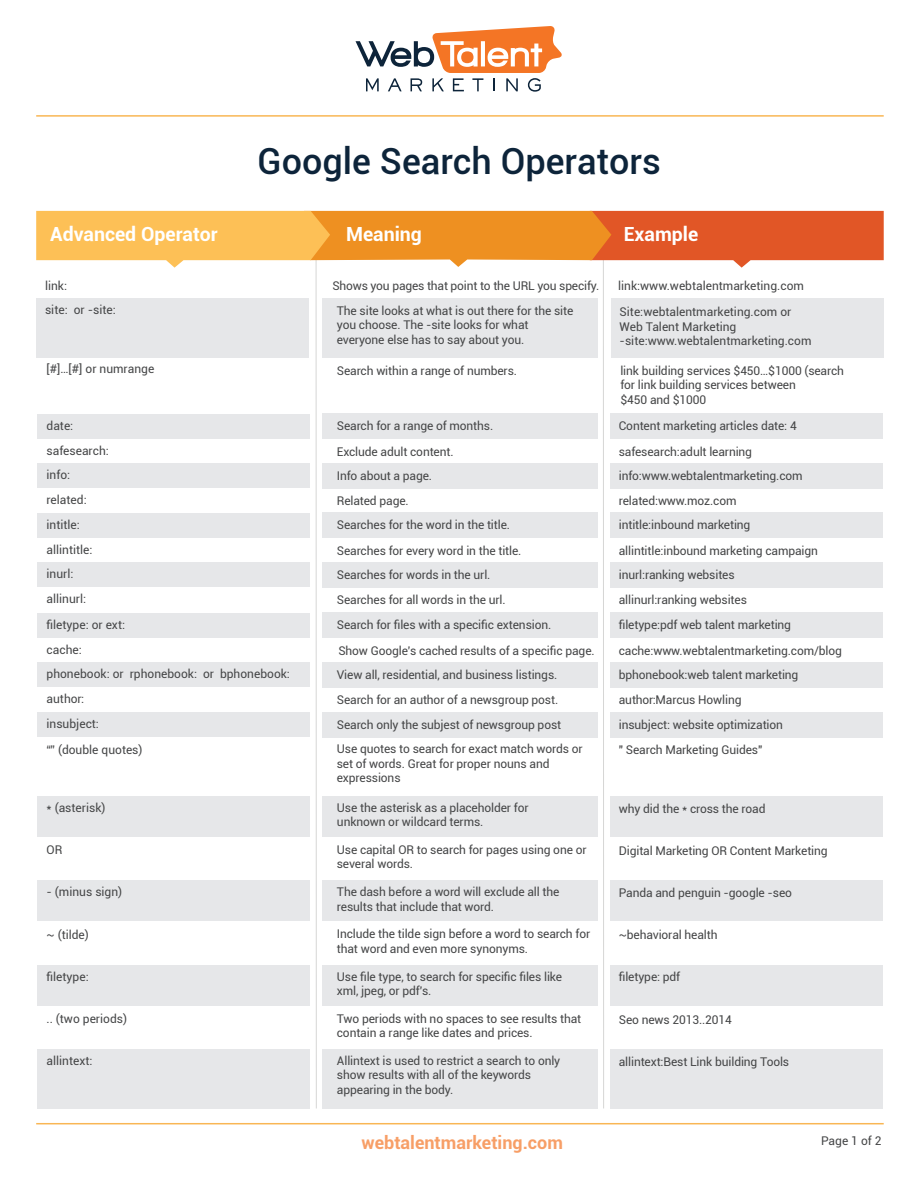
<style>
.page{position:relative;width:918px;height:1188px;background:#fff}
.page>*{position:absolute;margin:0;border:0;box-sizing:border-box;transform-origin:0 0}
.t1{font:500 36px "Roboto";color:#0d243a}
.t2{font:700 19.5px "Roboto";color:#fff}
.t3{font:700 18px "Roboto";color:#f47525}
.t4{font:12px/14.4px "Roboto";letter-spacing:-.01em;color:#454647}
</style>
<div class="page">
<div style="left:322px;top:1049px;width:276px;height:60px;background:#e6e7e9"></div>
<div style="left:36px;top:298px;width:273px;height:60px;background:#e6e7e9"></div>
<div style="left:37px;top:414px;width:273px;height:25px;background:#e6e7e9"></div>
<hr style="left:316px;top:239px;width:1px;height:869px;background:#d6d6d5">
<div style="left:322px;top:298px;width:276px;height:60px;background:#e6e7e9"></div>
<div style="left:611px;top:298px;width:273px;height:60px;background:#e6e7e9"></div>
<hr style="left:603px;top:239px;width:1px;height:869px;background:#d6d6d5">
<hr style="left:36px;top:115px;width:848px;height:2px;background:#f9b654">
<hr style="left:36px;top:1123px;width:848px;height:1px;background:#f9b654">
<svg style="left:356px;top:26px;width:206px;height:66px"></svg>
<div style="left:322px;top:414px;width:276px;height:25px;background:#e6e7e9"></div>
<div style="left:610px;top:414px;width:273px;height:25px;background:#e6e7e9"></div>
<div style="left:37px;top:464px;width:273px;height:24px;background:#e6e7e9"></div>
<div style="left:322px;top:463px;width:276px;height:26px;background:#e6e7e9"></div>
<div style="left:610px;top:463px;width:273px;height:26px;background:#e6e7e9"></div>
<div style="left:37px;top:513px;width:273px;height:25px;background:#e6e7e9"></div>
<div style="left:322px;top:513px;width:276px;height:25px;background:#e6e7e9"></div>
<div style="left:610px;top:513px;width:273px;height:25px;background:#e6e7e9"></div>
<div style="left:37px;top:562px;width:273px;height:25px;background:#e6e7e9"></div>
<div style="left:322px;top:562px;width:276px;height:26px;background:#e6e7e9"></div>
<div style="left:610px;top:562px;width:273px;height:26px;background:#e6e7e9"></div>
<div style="left:37px;top:613px;width:273px;height:25px;background:#e6e7e9"></div>
<div style="left:322px;top:613px;width:276px;height:25px;background:#e6e7e9"></div>
<div style="left:610px;top:613px;width:273px;height:25px;background:#e6e7e9"></div>
<div style="left:37px;top:662px;width:273px;height:25px;background:#e6e7e9"></div>
<div style="left:322px;top:662px;width:276px;height:26px;background:#e6e7e9"></div>
<div style="left:610px;top:662px;width:273px;height:26px;background:#e6e7e9"></div>
<div style="left:37px;top:712px;width:273px;height:25px;background:#e6e7e9"></div>
<div style="left:322px;top:712px;width:276px;height:25px;background:#e6e7e9"></div>
<div style="left:610px;top:712px;width:273px;height:25px;background:#e6e7e9"></div>
<div style="left:37px;top:796px;width:273px;height:41px;background:#e6e7e9"></div>
<div style="left:322px;top:796px;width:276px;height:41px;background:#e6e7e9"></div>
<div style="left:610px;top:796px;width:273px;height:41px;background:#e6e7e9"></div>
<div style="left:37px;top:881px;width:273px;height:40px;background:#e6e7e9"></div>
<div style="left:322px;top:881px;width:276px;height:40px;background:#e6e7e9"></div>
<div style="left:610px;top:881px;width:273px;height:40px;background:#e6e7e9"></div>
<div style="left:37px;top:965px;width:273px;height:41px;background:#e6e7e9"></div>
<div style="left:322px;top:965px;width:276px;height:41px;background:#e6e7e9"></div>
<div style="left:610px;top:965px;width:273px;height:41px;background:#e6e7e9"></div>
<div style="left:37px;top:1049px;width:273px;height:60px;background:#e6e7e9"></div>
<div style="left:610px;top:1049px;width:273px;height:60px;background:#e6e7e9"></div>
<svg style="left:36px;top:211px;width:848px;height:57px;background:#f09c50"></svg>
<h1 class="t1" style="left:257px;top:136px;width:405px">Google Search Operators</h1>
<h2 class="t2" style="left:50px;top:220px;width:169px">Advanced Operator</h2>
<h2 class="t2" style="left:346px;top:220px;width:77px">Meaning</h2>
<p class="t4" style="left:45px;top:273px;width:72px;line-height:24.6px">link:<br>site: or -site:</p>
<p class="t4" style="left:332px;top:278px;width:268px">Shows you pages that point to the URL you specify.</p>
<p class="t4" style="left:337px;top:303px;width:238px">The site looks at what is out there for the site you choose. The -site looks for what everyone else has to say about you.</p>
<h2 class="t2" style="left:624px;top:220px;width:76px">Example</h2>
<p class="t4" style="left:618px;top:272px;width:187px;line-height:26.4px">link:www.webtalentmarketing.com<br>Site:webtalentmarketing.com or</p>
<p class="t4" style="left:620px;top:319px;width:193px">Web Talent Marketing -site:www.webtalentmarketing.com</p>
<p class="t4" style="left:47px;top:361px;width:109px">[#]…[#] or numrange</p>
<p class="t4" style="left:47px;top:418px;width:28px">date:</p>
<p class="t4" style="left:337px;top:363px;width:182px">Search within a range of numbers.</p>
<p class="t4" style="left:620px;top:363px;width:225px">link building services $450…$1000 (search for link building services between<br>$450 and $1000</p>
<p class="t4" style="left:337px;top:418px;width:158px">Search for a range of months.</p>
<p class="t4" style="left:619px;top:418px;width:179px">Content marketing articles date: 4</p>
<p class="t4" style="left:47px;top:443px;width:64px">safesearch:</p>
<p class="t4" style="left:337px;top:444px;width:118px">Exclude adult content.</p>
<p class="t4" style="left:619px;top:444px;width:135px">safesearch:adult learning</p>
<p class="t4" style="left:47px;top:467px;width:25px">info:</p>
<p class="t4" style="left:337px;top:468px;width:97px">Info about a page.</p>
<p class="t4" style="left:619px;top:468px;width:185px">info:www.webtalentmarketing.com</p>
<p class="t4" style="left:47px;top:492px;width:42px">related:</p>
<p class="t4" style="left:337px;top:493px;width:73px">Related page.</p>
<p class="t4" style="left:619px;top:493px;width:119px">related:www.moz.com</p>
<p class="t4" style="left:47px;top:517px;width:35px">intitle:</p>
<p class="t4" style="left:337px;top:517px;width:175px">Searches for the word in the title.</p>
<p class="t4" style="left:619px;top:517px;width:133px">intitle:inbound marketing</p>
<p class="t4" style="left:47px;top:566px;width:28px">inurl:</p>
<p class="t4" style="left:337px;top:567px;width:155px">Searches for words in the url.</p>
<p class="t4" style="left:619px;top:567px;width:117px">inurl:ranking websites</p>
<p class="t4" style="left:47px;top:591px;width:41px">allinurl:</p>
<p class="t4" style="left:337px;top:592px;width:170px">Searches for all words in the url.</p>
<p class="t4" style="left:619px;top:592px;width:130px">allinurl:ranking websites</p>
<p class="t4" style="left:47px;top:542px;width:47px">allintitle:</p>
<p class="t4" style="left:337px;top:543px;width:186px">Searches for every word in the title.</p>
<p class="t4" style="left:619px;top:543px;width:201px">allintitle:inbound marketing campaign</p>
<p class="t4" style="left:47px;top:617px;width:80px">filetype: or ext:</p>
<p class="t4" style="left:337px;top:617px;width:216px">Search for files with a specific extension.</p>
<p class="t4" style="left:619px;top:617px;width:174px">filetype:pdf web talent marketing</p>
<p class="t4" style="left:47px;top:666px;width:245px">phonebook: or rphonebook: or bphonebook:</p>
<p class="t4" style="left:337px;top:667px;width:222px">View all, residential, and business listings.</p>
<p class="t4" style="left:619px;top:667px;width:181px">bphonebook:web talent marketing</p>
<p class="t4" style="left:47px;top:691px;width:39px">author:</p>
<p class="t4" style="left:337px;top:692px;width:223px">Search for an author of a newsgroup post.</p>
<p class="t4" style="left:619px;top:692px;width:124px">author:Marcus Howling</p>
<p class="t4" style="left:47px;top:642px;width:37px">cache:</p>
<p class="t4" style="left:338px;top:643px;width:258px">Show Google's cached results of a specific page.</p>
<p class="t4" style="left:619px;top:643px;width:225px">cache:www.webtalentmarketing.com/blog</p>
<p class="t4" style="left:47px;top:716px;width:54px">insubject:</p>
<p class="t4" style="left:337px;top:717px;width:226px">Search only the subjest of newsgroup post</p>
<p class="t4" style="left:619px;top:717px;width:166px">insubject: website optimization</p>
<p class="t4" style="left:47px;top:742px;width:98px">“” (double quotes)</p>
<p class="t4" style="left:337px;top:741px;width:247px">Use quotes to search for exact match words or set of words. Great for proper nouns and expressions</p>
<p class="t4" style="left:619px;top:742px;width:145px">" Search Marketing Guides"</p>
<p class="t4" style="left:47px;top:800px;width:61px">* (asterisk)</p>
<p class="t4" style="left:337px;top:800px;width:193px">Use the asterisk as a placeholder for unknown or wildcard terms.</p>
<p class="t4" style="left:619px;top:801px;width:148px">why did the * cross the road</p>
<p class="t4" style="left:47px;top:842px;width:17px">OR</p>
<p class="t4" style="left:337px;top:842px;width:251px">Use capital OR to search for pages using one or several words.</p>
<p class="t4" style="left:619px;top:843px;width:210px">Digital Marketing OR Content Marketing</p>
<p class="t4" style="left:47px;top:884px;width:77px">- (minus sign)</p>
<p class="t4" style="left:337px;top:884px;width:224px">The dash before a word will exclude all the results that include that word.</p>
<p class="t4" style="left:619px;top:885px;width:175px">Panda and penguin -google -seo</p>
<p class="t4" style="left:47px;top:927px;width:44px">~ (tilde)</p>
<p class="t4" style="left:337px;top:926px;width:255px">Include the tilde sign before a word to search for that word and even more synonyms.</p>
<p class="t4" style="left:619px;top:927px;width:100px">~behavioral health</p>
<p class="t4" style="left:47px;top:969px;width:44px">filetype:</p>
<p class="t4" style="left:337px;top:969px;width:227px">Use file type, to search for specific files like xml, jpeg, or pdf's.</p>
<p class="t4" style="left:619px;top:969px;width:63px">filetype: pdf</p>
<p class="t4" style="left:47px;top:1011px;width:82px">.. (two periods)</p>
<p class="t4" style="left:337px;top:1011px;width:246px">Two periods with no spaces to see results that contain a range like dates and prices.</p>
<p class="t4" style="left:619px;top:1012px;width:115px">Seo news 2013..2014</p>
<p class="t4" style="left:47px;top:1053px;width:47px">allintext:</p>
<p class="t4" style="left:337px;top:1053px;width:225px">Allintext is used to restrict a search to only show results with all of the keywords appearing in the body.</p>
<p class="t4" style="left:619px;top:1054px;width:172px">allintext:Best Link building Tools</p>
<h3 class="t3" style="left:362px;top:1130px;width:203px">webtalentmarketing.com</h3>
<p class="t4" style="left:821px;top:1133px;width:62px">Page 1 of 2</p>
</div>
